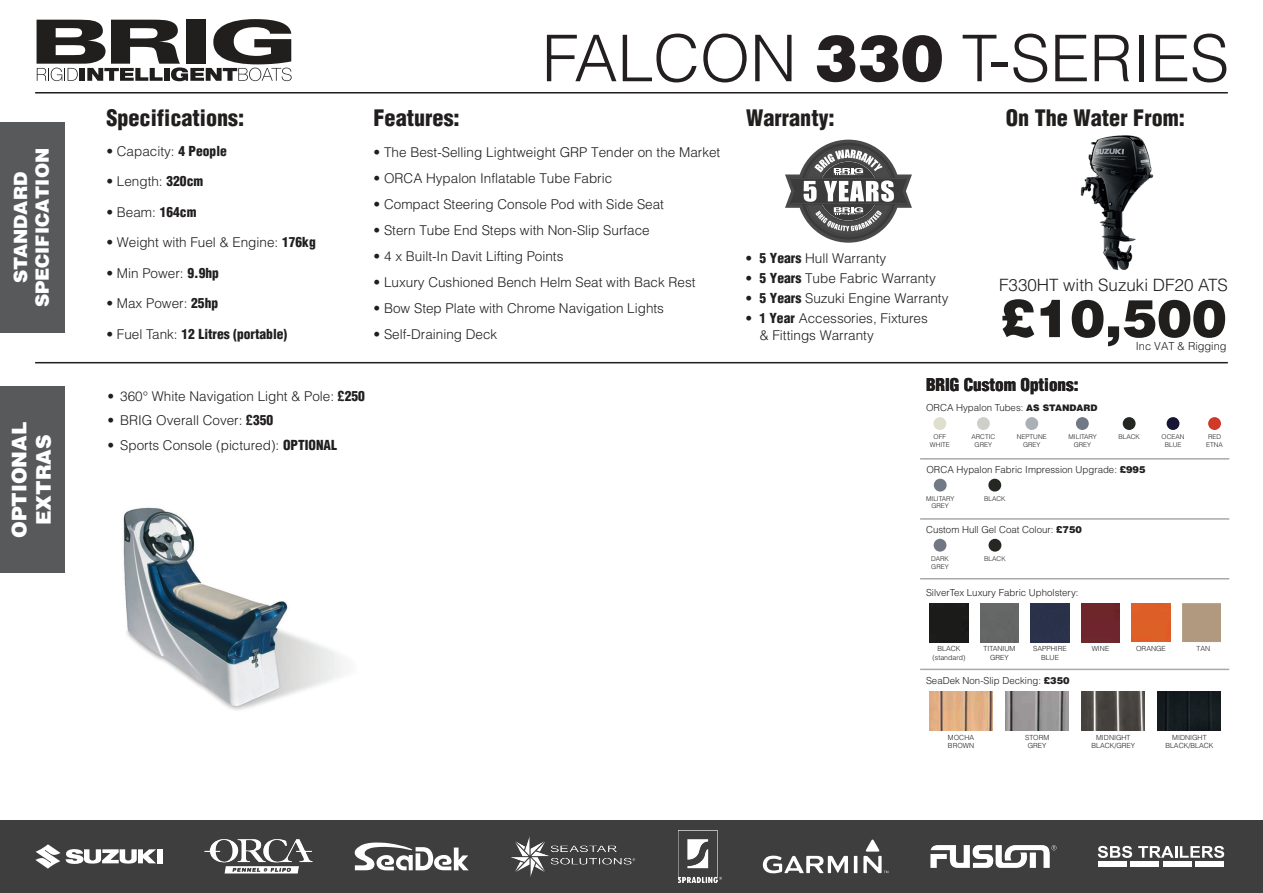
<style>
.page{position:relative;width:1263px;height:893px;background:#fff}
.page>*{position:absolute;margin:0;border:0;box-sizing:border-box;transform-origin:0 0}
.t1{font:300 64.5px "Helvetica";color:#231f20}
.t2{font:900 52.05px "Helvetica";color:#211e1e}
.t3{font:900 condensed 22.2px "Helvetica";color:#211e1e}
.t4{font:900 20.1px/24.2px "Helvetica";color:#fff;text-align:center}
.t5{font:900 18.3px/21.9px "Helvetica";color:#fff;text-align:center}
.t6{font:900 condensed 17.1px "Helvetica";color:#211e1e}
.t7{font:300 16.95px "Helvetica";color:#211e1e}
.t8{font:300 13.5px/16.2px "Helvetica";color:#211e1e}
.t9{font:900 condensed 13.5px "Helvetica";color:#211e1e}
.t10{font:300 11.1px "Helvetica";color:#211e1e}
.t11{font:300 9.6px "Helvetica";color:#211e1e}
.t12{font:300 7.05px/8.4px "Helvetica";color:#211e1e;text-align:center}
.t13{font:300 6.6px/7.8px "Helvetica";color:#211e1e;text-align:center}
.s1{font-weight:900}
.s2{font-weight:900;font-stretch:condensed}
.s3{font-weight:300;font-stretch:normal}
.s4{font-weight:900;font-size:9px}
</style>
<div class="page">
<svg style="left:37px;top:19px;width:255px;height:62px"></svg>
<div style="left:0;top:122px;width:64px;height:211px;background:#58595b"></div>
<div style="left:0;top:386px;width:64px;height:187px;background:#58595b"></div>
<hr style="left:35px;top:92px;width:1193px;height:2px;background:#211e1e">
<hr style="left:35px;top:362px;width:1193px;height:1px;background:#211e1e">
<img style="left:123px;top:507px;width:224px;height:203px">
<div style="left:0;top:820px;width:1263px;height:73px;background:#3e3e3f"></div>
<img style="left:204px;top:839px;width:109px;height:35px">
<div style="left:157px;top:849px;width:5px;height:14px;background:#fff"></div>
<svg style="left:35px;top:844px;width:121px;height:25px"></svg>
<img style="left:678px;top:830px;width:43px;height:53px">
<svg style="left:355px;top:842px;width:114px;height:28px"></svg>
<svg style="left:762px;top:839px;width:126px;height:35px"></svg>
<img style="left:930px;top:845px;width:126px;height:23px">
<svg style="left:1098px;top:846px;width:34px;height:12px"></svg>
<svg style="left:1138px;top:846px;width:86px;height:12px"></svg>
<div style="left:1098px;top:861px;width:28px;height:6px;background:#fff"></div>
<div style="left:1130px;top:861px;width:29px;height:6px;background:#fff"></div>
<div style="left:1163px;top:861px;width:28px;height:6px;background:#fff"></div>
<div style="left:1196px;top:861px;width:28px;height:6px;background:#fff"></div>
<img style="left:511px;top:837px;width:125px;height:39px">
<div style="left:988px;top:479px;width:13px;height:13px;background:#252722;border-radius:50%"></div>
<div style="left:934px;top:479px;width:13px;height:13px;background:#717986;border-radius:50%"></div>
<hr style="left:920px;top:518px;width:309px;height:2px;background:#a7a9ac">
<hr style="left:920px;top:578px;width:309px;height:1px;background:#a7a9ac">
<div style="left:977px;top:417px;width:13px;height:13px;background:#cecfca;border-radius:50%"></div>
<div style="left:933px;top:417px;width:13px;height:13px;background:#dedfcc;border-radius:50%"></div>
<div style="left:1166px;top:417px;width:13px;height:13px;background:#171536;border-radius:50%"></div>
<div style="left:1123px;top:417px;width:12px;height:13px;background:#252722;border-radius:50%"></div>
<div style="left:1076px;top:417px;width:13px;height:13px;background:#717986;border-radius:50%"></div>
<svg style="left:1025px;top:417px;width:13px;height:13px"></svg>
<div style="left:1208px;top:417px;width:13px;height:13px;background:#d03927;border-radius:50%"></div>
<hr style="left:920px;top:458px;width:309px;height:2px;background:#a7a9ac">
<div style="left:988px;top:539px;width:13px;height:13px;background:#252722;border-radius:50%"></div>
<div style="left:934px;top:539px;width:12px;height:13px;background:#727883;border-radius:50%"></div>
<div style="left:929px;top:603px;width:39px;height:39px;background:#1b1b1a"></div>
<div style="left:980px;top:603px;width:39px;height:39px;background:#646565"></div>
<img style="left:1132px;top:603px;width:38px;height:39px">
<div style="left:1182px;top:603px;width:39px;height:39px;background:#b0997e"></div>
<div style="left:1081px;top:603px;width:39px;height:39px;background:#6e252c"></div>
<div style="left:1030px;top:603px;width:39px;height:39px;background:#2a324a"></div>
<hr style="left:920px;top:669px;width:309px;height:1px;background:#a7a9ac">
<img style="left:1082px;top:692px;width:63px;height:39px">
<img style="left:1005px;top:692px;width:64px;height:39px">
<img style="left:929px;top:692px;width:64px;height:39px">
<img style="left:1158px;top:692px;width:63px;height:39px">
<svg style="left:785px;top:140px;width:127px;height:103px"></svg>
<img style="left:1080px;top:135px;width:74px;height:135px">
<h3 class="t5" style="left:9px;top:307px;width:161px;rotate:-90deg">STANDARD<br>SPECIFICATION</h3>
<h3 class="t4" style="left:7px;top:538px;width:118px;rotate:-90deg">OPTIONAL<br>EXTRAS</h3>
<h3 class="t3" style="left:106px;top:104px;width:139px">Specifications:</h3>
<h3 class="t3" style="left:374px;top:104px;width:88px">Features:</h3>
<h1 class="t1" style="left:542px;top:18px;width:689px">FALCON <span class="s1">330</span> T-SERIES</h1>
<h3 class="t3" style="left:746px;top:104px;width:90px">Warranty:</h3>
<h3 class="t3" style="left:1006px;top:104px;width:181px">On The Water From:</h3>
<p class="t8" style="left:106px;top:143px;width:122px">• Capacity: <span class="s2">4 People</span></p>
<p class="t8" style="left:106px;top:173px;width:98px">• Length: <span class="s2">320cm</span></p>
<p class="t8" style="left:106px;top:204px;width:92px">• Beam: <span class="s2">164cm</span></p>
<p class="t8" style="left:106px;top:234px;width:211px">• Weight with Fuel &amp; Engine: <span class="s2">176kg</span></p>
<p class="t8" style="left:374px;top:144px;width:348px">• The Best-Selling Lightweight GRP Tender on the Market</p>
<p class="t8" style="left:374px;top:196px;width:292px">• Compact Steering Console Pod with Side Seat</p>
<p class="t8" style="left:374px;top:222px;width:278px">• Stern Tube End Steps with Non-Slip Surface</p>
<p class="t8" style="left:374px;top:170px;width:240px">• ORCA Hypalon Inflatable Tube Fabric</p>
<p class="t8" style="left:374px;top:248px;width:191px">• 4 x Built-In Davit Lifting Points</p>
<p class="t8" style="left:106px;top:265px;width:114px">• Min Power: <span class="s2">9.9hp</span></p>
<p class="t8" style="left:106px;top:295px;width:113px">• Max Power: <span class="s2">25hp</span></p>
<p class="t8" style="left:374px;top:274px;width:324px">• Luxury Cushioned Bench Helm Seat with Back Rest</p>
<p class="t8" style="left:374px;top:300px;width:292px">• Bow Step Plate with Chrome Navigation Lights</p>
<p class="t9" style="left:106px;top:325px;width:182px"><span class="s3">• Fuel Tank:</span> 12 Litres (portable)</p>
<p class="t8" style="left:374px;top:326px;width:125px">• Self-Draining Deck</p>
<p class="t8" style="left:107px;top:387px;width:259px">• 360° White Navigation Light &amp; Pole: <span class="s2">£250</span></p>
<p class="t8" style="left:107px;top:412px;width:167px">• BRIG Overall Cover: <span class="s2">£350</span></p>
<p class="t8" style="left:107px;top:437px;width:231px">• Sports Console (pictured): <span class="s2">OPTIONAL</span></p>
<p class="t8" style="left:759px;top:250px;width:128px"><span class="s2">5 Years</span> Hull Warranty</p>
<p class="t8" style="left:745px;top:250px;width:8px">•</p>
<p class="t8" style="left:745px;top:270px;width:192px">• <span class="s2">5 Years</span> Tube Fabric Warranty</p>
<p class="t8" style="left:745px;top:290px;width:205px">• <span class="s2">5 Years</span> Suzuki Engine Warranty</p>
<p class="t8" style="left:760px;top:310px;width:170px;text-indent:-14px">• <span class="s2">1 Year</span> Accessories, Fixtures &amp; Fittings Warranty</p>
<p class="t7" style="left:999px;top:274px;width:230px">F330HT with Suzuki DF20 ATS</p>
<h2 class="t2" style="left:1001px;top:284px;width:227px">£10,500</h2>
<p class="t10" style="left:1136px;top:339px;width:92px">Inc VAT &amp; Rigging</p>
<p class="t6" style="left:926px;top:374px;width:154px">BRIG Custom Options:</p>
<p class="t11" style="left:926px;top:402px;width:173px">ORCA Hypalon Tubes: <span class="s4">AS STANDARD</span></p>
<p class="t13" style="left:971px;top:433px;width:25px">ARCTIC<br>GREY</p>
<p class="t13" style="left:930px;top:433px;width:22px">OFF<br>WHITE</p>
<p class="t13" style="left:1161px;top:433px;width:24px">OCEAN<br>BLUE</p>
<p class="t13" style="left:1068px;top:433px;width:30px">MILITARY</p>
<p class="t13" style="left:1118px;top:433px;width:23px">BLACK</p>
<p class="t13" style="left:1074px;top:440px;width:19px">GREY</p>
<p class="t13" style="left:1017px;top:433px;width:31px">NEPTUNE<br>GREY</p>
<p class="t13" style="left:1206px;top:433px;width:18px;text-align:left">RED<br>ETNA</p>
<p class="t11" style="left:926px;top:463px;width:221px">ORCA Hypalon Fabric Impression Upgrade: <span class="s1">£995</span></p>
<p class="t13" style="left:926px;top:494px;width:30px">MILITARY</p>
<p class="t13" style="left:984px;top:494px;width:23px">BLACK</p>
<p class="t13" style="left:931px;top:502px;width:19px">GREY</p>
<p class="t11" style="left:926px;top:523px;width:157px">Custom Hull Gel Coat Colour: <span class="s1">£750</span></p>
<p class="t13" style="left:931px;top:554px;width:19px">DARK</p>
<p class="t13" style="left:984px;top:554px;width:23px">BLACK</p>
<p class="t13" style="left:931px;top:562px;width:19px">GREY</p>
<p class="t11" style="left:926px;top:586px;width:154px">SilverTex Luxury Fabric Upholstery:</p>
<p class="t12" style="left:937px;top:644px;width:25px">BLACK</p>
<p class="t12" style="left:1092px;top:644px;width:19px">WINE</p>
<p class="t12" style="left:1136px;top:644px;width:31px">ORANGE</p>
<p class="t12" style="left:1196px;top:644px;width:15px">TAN</p>
<p class="t12" style="left:932px;top:653px;width:34px">(standard)</p>
<p class="t12" style="left:983px;top:644px;width:33px">TITANIUM<br>GREY</p>
<p class="t12" style="left:1033px;top:644px;width:35px">SAPPHIRE<br>BLUE</p>
<p class="t11" style="left:926px;top:675px;width:145px">SeaDek Non-Slip Decking: <span class="s1">£350</span></p>
<p class="t12" style="left:948px;top:733px;width:28px">MOCHA</p>
<p class="t12" style="left:1165px;top:733px;width:50px">MIDNIGHT<br>BLACK/BLACK</p>
<p class="t12" style="left:1025px;top:733px;width:26px">STORM</p>
<p class="t12" style="left:1091px;top:733px;width:45px">MIDNIGHT<br>BLACK/GREY</p>
<p class="t12" style="left:948px;top:741px;width:28px">BROWN</p>
<p class="t12" style="left:1028px;top:741px;width:20px">GREY</p>
</div>
